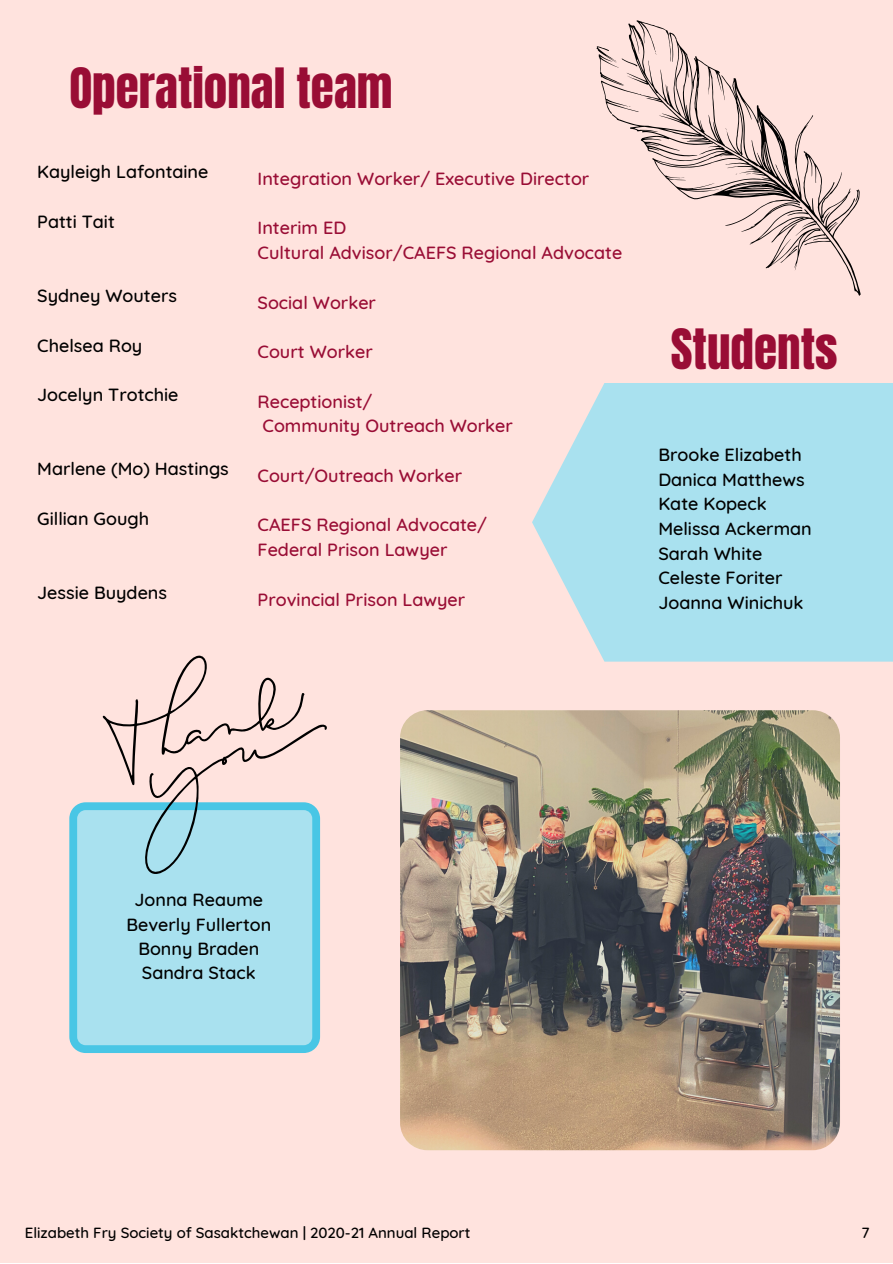
<style>
.page{position:relative;width:893px;height:1264px;background:#fff}
.page>*{position:absolute;margin:0;border:0;box-sizing:border-box;transform-origin:0 0}
.t1{font:47.25px "Anton";color:#990d35}
.t2{font:500 18px/24.8px "Quicksand";color:#000;text-align:center}
.t3{font:500 18px/24.8px "Quicksand";color:#990d35}
.t4{font:500 15px "Quicksand";color:#000}
</style>
<div class="page">
<div style="left:0;top:0;width:892px;height:1262px;background:#ffe3de"></div>
<svg style="left:69px;top:802px;width:251px;height:251px;background:#9edded"></svg>
<svg style="left:102px;top:655px;width:225px;height:236px"></svg>
<div style="left:532px;top:383px;width:360px;height:278px;background:#a9e1ef"></div>
<img style="left:400px;top:710px;width:440px;height:440px;border-radius:27px">
<svg style="left:602px;top:33px;width:258px;height:263px"></svg>
<svg style="left:780px;top:245px;width:17px;height:18px"></svg>
<svg style="left:741px;top:202px;width:75px;height:34px"></svg>
<svg style="left:827px;top:222px;width:9px;height:8px"></svg>
<svg style="left:855px;top:190px;width:3px;height:12px"></svg>
<svg style="left:596px;top:20px;width:75px;height:66px"></svg>
<h1 class="t1" style="left:69px;top:55px;width:325px">Operational team</h1>
<p class="t2" style="left:37px;top:159px;width:173px">Kayleigh Lafontaine</p>
<p class="t2" style="left:37px;top:209px;width:79px">Patti Tait</p>
<p class="t2" style="left:37px;top:283px;width:141px">Sydney Wouters</p>
<p class="t2" style="left:37px;top:332px;width:107px">Chelsea Roy</p>
<p class="t2" style="left:37px;top:382px;width:143px">Jocelyn Trotchie</p>
<p class="t2" style="left:37px;top:456px;width:193px">Marlene (Mo) Hastings</p>
<p class="t2" style="left:37px;top:505px;width:113px">Gillian Gough</p>
<p class="t2" style="left:37px;top:580px;width:131px">Jessie Buydens</p>
<p class="t3" style="left:257px;top:166px;width:333px">Integration Worker/ Executive Director</p>
<p class="t3" style="left:257px;top:215px;width:366px">Interim ED<br>Cultural Advisor/CAEFS Regional Advocate</p>
<p class="t3" style="left:257px;top:289px;width:120px">Social Worker</p>
<p class="t3" style="left:257px;top:339px;width:117px">Court Worker</p>
<p class="t3" style="left:257px;top:388px;width:257px">Receptionist/<br>Community Outreach Worker</p>
<p class="t3" style="left:257px;top:462px;width:206px">Court/Outreach Worker</p>
<p class="t3" style="left:257px;top:512px;width:231px">CAEFS Regional Advocate/<br>Federal Prison Lawyer</p>
<p class="t3" style="left:257px;top:586px;width:209px">Provincial Prison Lawyer</p>
<h1 class="t1" style="left:670px;top:315px;width:168px">Students</h1>
<p class="t2" style="left:658px;top:441px;width:155px;text-align:left">Brooke Elizabeth<br>Danica Matthews<br>Kate Kopeck<br>Melissa Ackerman<br>Sarah White<br>Celeste Foriter<br>Joanna Winichuk</p>
<p class="t2" style="left:126px;top:887px;width:146px;line-height:24.2px">Jonna Reaume<br>Beverly Fullerton<br>Bonny Braden<br>Sandra Stack</p>
<p class="t4" style="left:25px;top:1222px;width:447px">Elizabeth Fry Society of Sasaktchewan | 2020-21 Annual Report</p>
<p class="t4" style="left:861px;top:1222px;width:10px">7</p>
</div>
